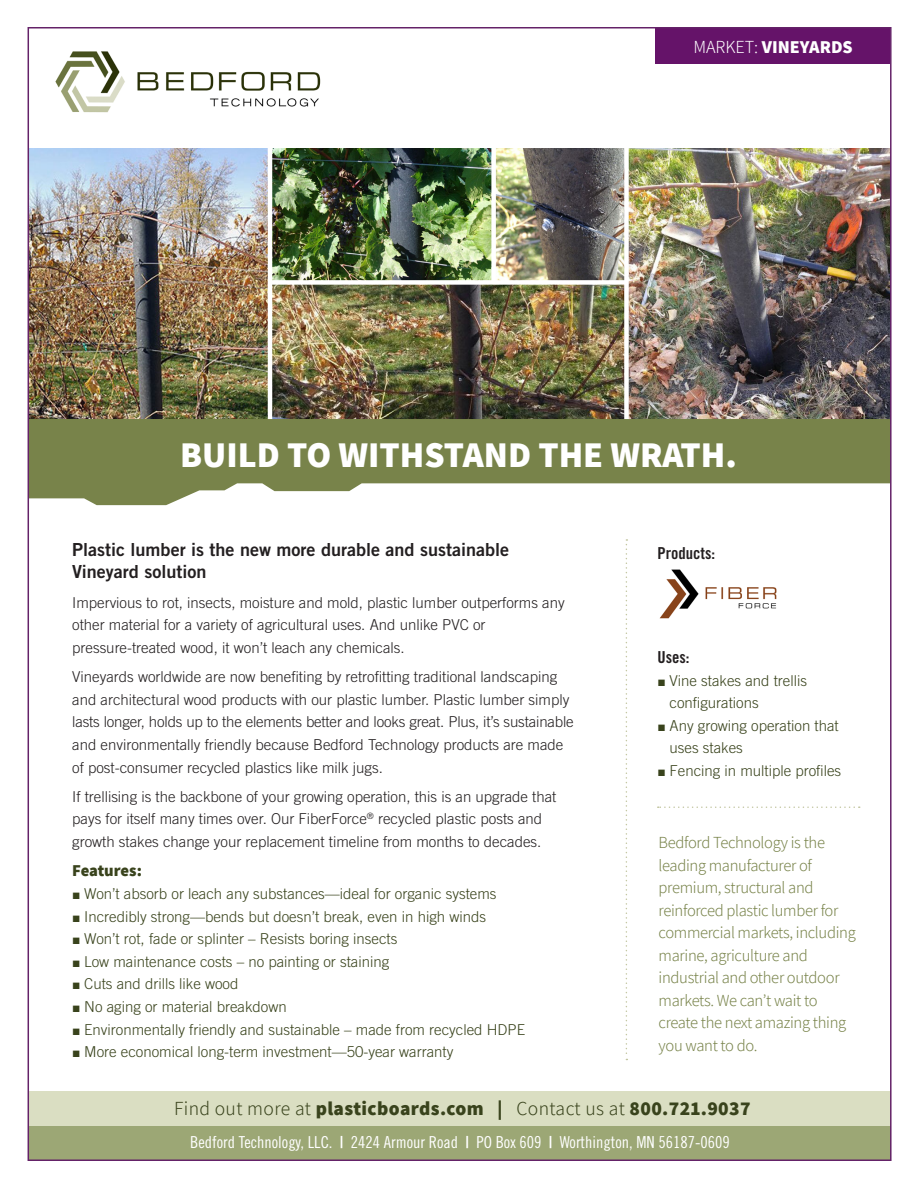
<style>
.page{position:relative;width:918px;height:1188px;background:#fff}
.page>*{position:absolute;margin:0;border:0;box-sizing:border-box;transform-origin:0 0}
.t1{font:800 36px "Assistant";color:#fff}
.t2{font:800 19.5px "Assistant";letter-spacing:.02em;color:#39431c}
.t3{font:18px/22.6px "Trade Gothic Bold Two";color:#231f20}
.t4{font:800 18px "Assistant";color:#fff}
.t5{font:300 16.5px/22.5px "Assistant";letter-spacing:-.02em;color:#78834a}
.t6{font:16.5px "Trade Gothic Cond Eighteen";color:#fff}
.t7{font:16.5px "Trade Gothic Bold Cond Twenty";color:#231f20}
.t8{font:800 16.5px "Assistant";letter-spacing:-.01em;color:#39431c}
.t9{font:300 15px/22.6px "Trade Gothic";color:#231f20}
.t10{font:300 15px/22.6px "Trade Gothic";color:#39431c}
.s1{font-weight:300}
.s2{font-family:"European Pi Three";font-weight:400}
.s3{font-family:"Folio";font-weight:700}
.s4{font-family:"Trade Gothic Bold Cond Twenty"}
</style>
<div class="page">
<img style="left:629px;top:148px;width:260px;height:271px">
<img style="left:272px;top:285px;width:352px;height:134px">
<img style="left:31px;top:148px;width:237px;height:271px">
<img style="left:272px;top:148px;width:352px;height:132px">
<img style="left:659px;top:570px;width:118px;height:49px">
<img style="left:55px;top:51px;width:266px;height:62px">
<div style="left:656px;top:28px;width:234px;height:36px;background:#651369"></div>
<div style="left:29px;top:1125px;width:861px;height:35px;background:#9ca775"></div>
<div style="left:29px;top:1091px;width:861px;height:35px;background:#dadec2"></div>
<svg style="left:626px;top:539px;width:1px;height:521px"></svg>
<svg style="left:658px;top:806px;width:202px;height:2px"></svg>
<div style="left:491px;top:143px;width:5px;height:140px;background:#fff"></div>
<svg style="left:31px;top:419px;width:858px;height:86px;fill:#78834a"></svg>
<p class="t4" style="left:693px;top:35px;width:161px"><span class="s1">MARKET:</span> VINEYARDS</p>
<p class="t1" style="left:180px;top:430px;width:558px">BUILD TO WITHSTAND THE WRATH.</p>
<p class="t3" style="left:72px;top:538px;width:438px">Plastic lumber is the new more durable and sustainable<br>Vineyard solution</p>
<p class="t9" style="left:72px;top:591px;width:494px">Impervious to rot, insects, moisture and mold, plastic lumber outperforms any other material for a variety of agricultural uses. And unlike PVC or pressure-treated wood, it won’t leach any chemicals.</p>
<p class="t9" style="left:72px;top:665px;width:503px">Vineyards worldwide are now benefiting by retrofitting traditional landscaping and architectural wood products with our plastic lumber. Plastic lumber simply lasts longer, holds up to the elements better and looks great. Plus, it’s sustainable and environmentally friendly because Bedford Technology products are made of post-consumer recycled plastics like milk jugs.</p>
<p class="t9" style="left:72px;top:785px;width:486px">If trellising is the backbone of your growing operation, this is an upgrade that pays for itself many times over. Our FiberForce<sup>®</sup> recycled plastic posts and growth stakes change your replacement timeline from months to decades.</p>
<p class="t8" style="left:72px;top:860px;width:71px">Features:</p>
<p class="t10" style="left:72px;top:882px;width:426px"><span class="s2">J</span> Won’t absorb or leach any substances—ideal for organic systems</p>
<p class="t10" style="left:72px;top:905px;width:415px"><span class="s2">J</span> Incredibly strong—bends but doesn’t break, even in high winds</p>
<p class="t10" style="left:72px;top:927px;width:327px"><span class="s2">J</span> Won’t rot, fade or splinter – Resists boring insects</p>
<p class="t10" style="left:72px;top:950px;width:319px"><span class="s2">J</span> Low maintenance costs – no painting or staining</p>
<p class="t10" style="left:72px;top:972px;width:168px"><span class="s2">J</span> Cuts and drills like wood</p>
<p class="t10" style="left:72px;top:995px;width:216px"><span class="s2">J</span> No aging or material breakdown</p>
<p class="t10" style="left:72px;top:1018px;width:454px"><span class="s2">J</span> Environmentally friendly and sustainable – made from recycled HDPE</p>
<p class="t10" style="left:72px;top:1040px;width:383px"><span class="s2">J</span> More economical long-term investment—50-year warranty</p>
<p class="t7" style="left:658px;top:543px;width:59px">Products:</p>
<p class="t7" style="left:658px;top:647px;width:34px">Uses:</p>
<p class="t10" style="left:670px;top:669px;width:139px;text-indent:-12px"><span class="s2">J</span> Vine stakes and trellis configurations</p>
<p class="t10" style="left:670px;top:714px;width:171px;text-indent:-12px"><span class="s2">J</span> Any growing operation that uses stakes</p>
<p class="t10" style="left:658px;top:759px;width:185px"><span class="s2">J</span> Fencing in multiple profiles</p>
<p class="t5" style="left:659px;top:831px;width:199px">Bedford Technology is the leading manufacturer of premium, structural and reinforced plastic lumber for commercial markets, including marine, agriculture and industrial and other outdoor markets. We can’t wait to create the next amazing thing you want to do.</p>
<p class="t2" style="left:174px;top:1095px;width:578px"><span class="s1">Find out more at</span> plasticboards.com <span class="s3">|</span> <span class="s1">Contact us at</span> 800.721.9037</p>
<p class="t6" style="left:190px;top:1133px;width:541px">Bedford Technology, LLC. <span class="s4">|</span> 2424 Armour Road <span class="s4">|</span> PO Box 609 <span class="s4">|</span> Worthington, MN 56187-0609</p>
</div>
